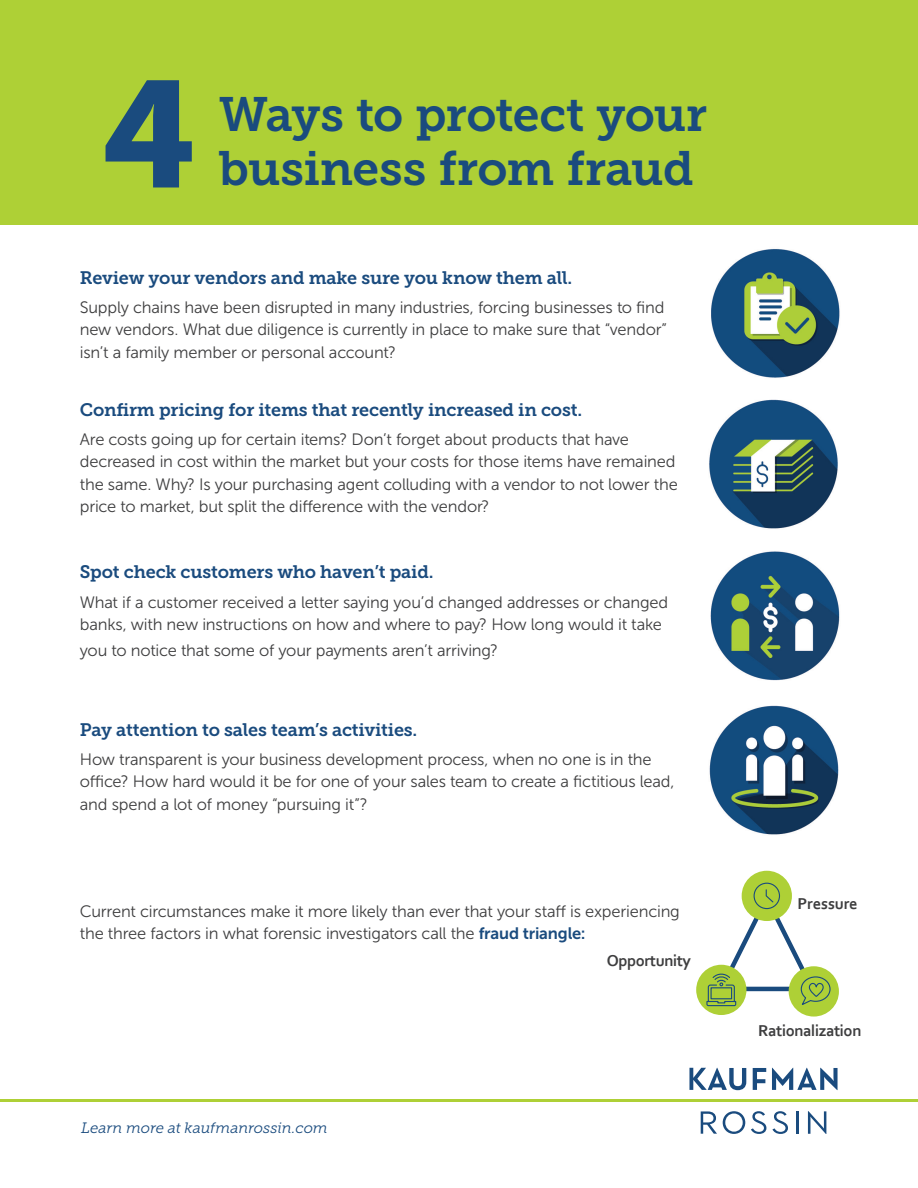
<style>
.page{position:relative;width:918px;height:1188px;background:#fff}
.page>*{position:absolute;margin:0;border:0;box-sizing:border-box;transform-origin:0 0}
.t1{font:150px "Museo Slab 900";color:#1a4b7e}
.t2{font:48px/54px "Museo Slab 700";letter-spacing:-.015em;color:#1a4b7e}
.t3{font:18px "Museo Slab 700";letter-spacing:-.01em;color:#1a4b7e}
.t4{font:16.5px/22.5px "Museo Sans 300";letter-spacing:-.01em;color:#3e3e3f}
.t5{font:700 16.5px "Corbel";letter-spacing:-.025em;color:#3e3e3f}
.t6{font:italic 15px "Museo Slab 300";letter-spacing:-.005em;color:#1a4b7e}
.s1{font-family:"Museo Sans 700";color:#1a4b7e}
</style>
<div class="page">
<div style="left:0;top:0;width:918px;height:225px;background:#aed036"></div>
<img style="left:711px;top:249px;width:129px;height:129px">
<img style="left:709px;top:399px;width:129px;height:130px">
<img style="left:710px;top:551px;width:130px;height:130px">
<img style="left:709px;top:705px;width:130px;height:130px">
<div style="left:742px;top:871px;width:50px;height:50px;background:#aed036;border-radius:50%"></div>
<div style="left:696px;top:965px;width:50px;height:50px;background:#aed036;border-radius:50%"></div>
<div style="left:789px;top:966px;width:50px;height:51px;background:#aed036;border-radius:50%"></div>
<svg style="left:706px;top:882px;width:125px;height:125px"></svg>
<hr style="left:0;top:1100px;width:918px;height:2px;background:#aed036">
<svg style="left:723px;top:1111px;width:22px;height:23px"></svg>
<svg style="left:701px;top:1111px;width:16px;height:23px"></svg>
<svg style="left:689px;top:1068px;width:57px;height:22px"></svg>
<svg style="left:753px;top:1068px;width:13px;height:22px"></svg>
<svg style="left:772px;top:1068px;width:66px;height:22px"></svg>
<svg style="left:751px;top:1111px;width:15px;height:23px"></svg>
<svg style="left:772px;top:1111px;width:16px;height:23px"></svg>
<hr style="left:796px;top:1111px;width:3px;height:23px;background:#1a4b7e">
<svg style="left:808px;top:1111px;width:18px;height:23px"></svg>
<h1 class="t1" style="left:103px;top:48px;width:96px">4</h1>
<h2 class="t2" style="left:219px;top:88px;width:490px">Ways to protect your business from fraud</h2>
<p class="t3" style="left:80px;top:267px;width:494px">Review your vendors and make sure you know them all.</p>
<p class="t4" style="left:80px;top:296px;width:589px">Supply chains have been disrupted in many industries, forcing businesses to find new vendors. What due diligence is currently in place to make sure that “vendor” isn’t a family member or personal account?</p>
<p class="t3" style="left:80px;top:399px;width:504px">Confirm pricing for items that recently increased in cost.</p>
<p class="t4" style="left:80px;top:428px;width:600px">Are costs going up for certain items? Don’t forget about products that have decreased in cost within the market but your costs for those items have remained the same. Why? Is your purchasing agent colluding with a vendor to not lower the price to market, but split the difference with the vendor?</p>
<p class="t3" style="left:80px;top:562px;width:355px">Spot check customers who haven’t paid.</p>
<p class="t4" style="left:80px;top:591px;width:590px">What if a customer received a letter saying you’d changed addresses or changed banks, with new instructions on how and where to pay? How long would it take</p>
<p class="t4" style="left:80px;top:639px;width:420px">you to notice that some of your payments aren’t arriving?</p>
<p class="t3" style="left:80px;top:719px;width:339px">Pay attention to sales team’s activities.</p>
<p class="t4" style="left:80px;top:748px;width:596px">How transparent is your business development process, when no one is in the office? How hard would it be for one of your sales team to create a fictitious lead, and spend a lot of money “pursuing it”?</p>
<p class="t4" style="left:80px;top:900px;width:602px">Current circumstances make it more likely than ever that your staff is experiencing the three factors in what forensic investigators call the <span class="s1">fraud triangle:</span></p>
<p class="t6" style="left:81px;top:1120px;width:248px">Learn more at kaufmanrossin.com</p>
<p class="t5" style="left:607px;top:950px;width:86px">Opportunity</p>
<p class="t5" style="left:798px;top:893px;width:62px">Pressure</p>
<p class="t5" style="left:758px;top:1021px;width:105px">Rationalization</p>
</div>
